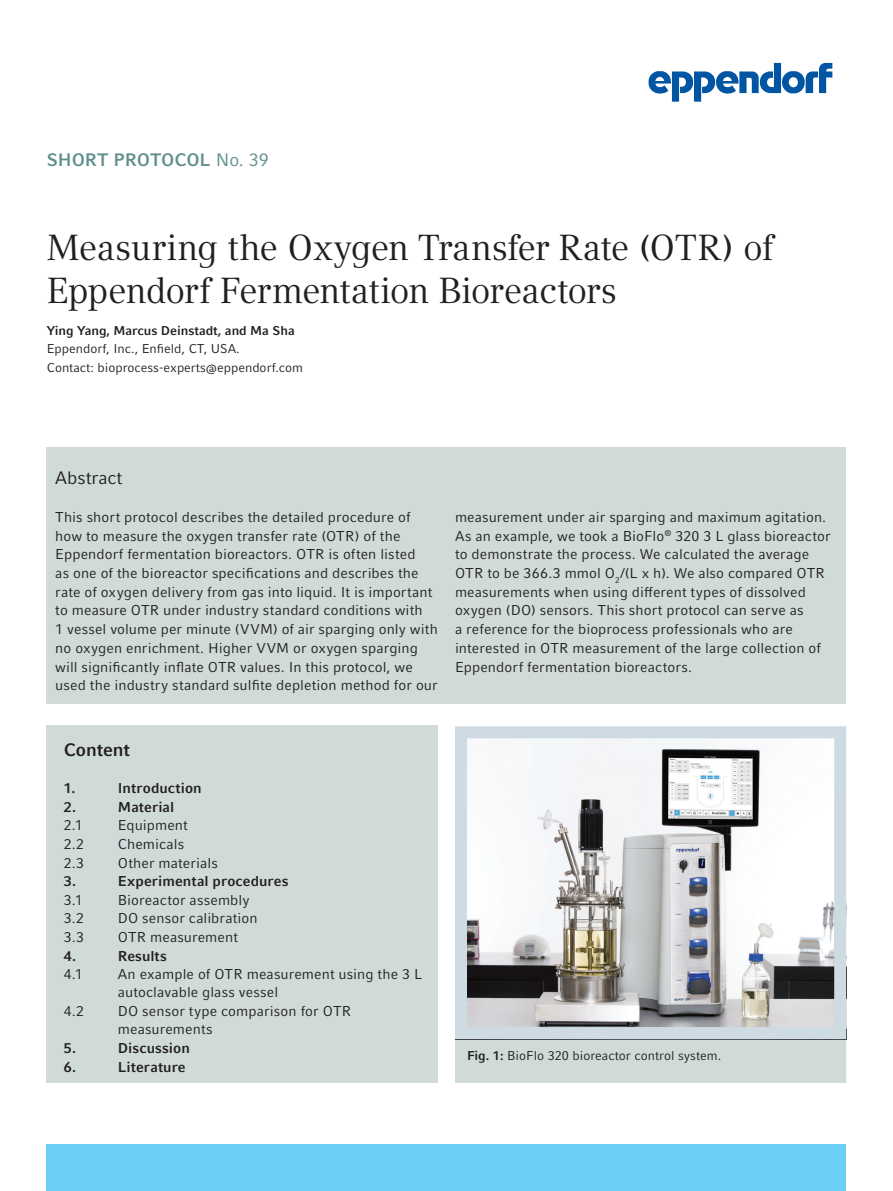
<style>
.page{position:relative;width:893px;height:1191px;background:#fff}
.page>*{position:absolute;margin:0;border:0;box-sizing:border-box;transform-origin:0 0}
.t1{font:36px/43.5px "Compatil Textfor Eppendorf";letter-spacing:-.025em;color:#231f20}
.t2{font:700 18px "Compatil Factfor Eppendorf";letter-spacing:-.005em;color:#62908f}
.t3{font:18px "Compatil Factfor Eppendorf";color:#231f20}
.t4{font:700 18px "Compatil Factfor Eppendorf";letter-spacing:-.005em;color:#231f20}
.t5{font:14.25px/18.8px "Compatil Factfor Eppendorf";letter-spacing:.005em;color:#231f20}
.t6{font:700 14.25px "Compatil Factfor Eppendorf";letter-spacing:.005em;color:#231f20}
.t7{font:12.75px/18.8px "Compatil Factfor Eppendorf";color:#231f20}
.t8{font:700 12.75px "Compatil Factfor Eppendorf";letter-spacing:-.005em;color:#231f20}
.s1{font-weight:400}
.s2{font-weight:700}
</style>
<div class="page">
<img style="left:648px;top:62px;width:185px;height:40px">
<div style="left:47px;top:1144px;width:799px;height:47px;background:#6bcff6"></div>
<div style="left:47px;top:725px;width:391px;height:358px;background:#cfdad9"></div>
<div style="left:47px;top:447px;width:799px;height:256px;background:#cfdad9"></div>
<div style="left:461px;top:1044px;width:379px;height:33px;background:#cfdad9"></div>
<div style="left:455px;top:1038px;width:391px;height:45px;border:12px solid #cfdad9"></div>
<img style="left:468px;top:739px;width:365px;height:287px">
<div style="left:455px;top:726px;width:391px;height:313px;border:12px solid #cfdbe2"></div>
<p class="t2" style="left:47px;top:149px;width:224px">SHORT PROTOCOL <span class="s1">No. 39</span></p>
<h1 class="t1" style="left:47px;top:226px;width:728px">Measuring the Oxygen Transfer Rate (OTR) of<br>Eppendorf Fermentation Bioreactors</h1>
<p class="t8" style="left:47px;top:323px;width:249px">Ying Yang, Marcus Deinstadt, and Ma Sha</p>
<p class="t7" style="left:47px;top:340px;width:258px">Eppendorf, Inc., Enfield, CT, USA.<br>Contact: bioprocess-experts@eppendorf.com</p>
<p class="t3" style="left:55px;top:468px;width:69px">Abstract</p>
<p class="t5" style="left:55px;top:507px;width:384px">This short protocol describes the detailed procedure of how to measure the oxygen transfer rate (OTR) of the Eppendorf fermentation bioreactors. OTR is often listed<br>as one of the bioreactor specifications and describes the rate of oxygen delivery from gas into liquid. It is important to measure OTR under industry standard conditions with<br>1 vessel volume per minute (VVM) of air sparging only with no oxygen enrichment. Higher VVM or oxygen sparging will significantly inflate OTR values. In this protocol, we used the industry standard sulfite depletion method for our</p>
<p class="t5" style="left:455px;top:507px;width:377px">measurement under air sparging and maximum agitation.<br>As an example, we took a BioFlo<sup>®</sup> 320 3 L glass bioreactor to demonstrate the process. We calculated the average OTR to be 366.3 mmol O<sub>2</sub>/(L x h). We also compared OTR measurements when using different types of dissolved oxygen (DO) sensors. This short protocol can serve as<br>a reference for the bioprocess professionals who are interested in OTR measurement of the large collection of Eppendorf fermentation bioreactors.</p>
<p class="t4" style="left:64px;top:739px;width:68px">Content</p>
<p class="t6" style="left:64px;top:779px;width:13px">1.</p>
<p class="t6" style="left:118px;top:779px;width:86px">Introduction</p>
<p class="t6" style="left:64px;top:798px;width:14px">2.</p>
<p class="t6" style="left:118px;top:798px;width:58px">Material</p>
<p class="t5" style="left:64px;top:816px;width:20px">2.1</p>
<p class="t5" style="left:118px;top:816px;width:72px">Equipment</p>
<p class="t5" style="left:64px;top:834px;width:22px">2.2</p>
<p class="t5" style="left:118px;top:834px;width:68px">Chemicals</p>
<p class="t5" style="left:64px;top:853px;width:22px">2.3</p>
<p class="t5" style="left:118px;top:853px;width:102px">Other materials</p>
<p class="t6" style="left:64px;top:872px;width:14px">3.</p>
<p class="t6" style="left:118px;top:872px;width:172px">Experimental procedures</p>
<p class="t5" style="left:64px;top:890px;width:20px">3.1</p>
<p class="t5" style="left:118px;top:890px;width:133px">Bioreactor assembly</p>
<p class="t5" style="left:64px;top:909px;width:22px">3.2</p>
<p class="t5" style="left:118px;top:909px;width:141px">DO sensor calibration</p>
<p class="t5" style="left:64px;top:927px;width:22px">3.3</p>
<p class="t5" style="left:118px;top:927px;width:122px">OTR measurement</p>
<p class="t6" style="left:64px;top:947px;width:14px">4.</p>
<p class="t6" style="left:118px;top:947px;width:51px">Results</p>
<p class="t5" style="left:64px;top:965px;width:20px">4.1</p>
<p class="t5" style="left:118px;top:965px;width:306px;line-height:18px">An example of OTR measurement using the 3 L autoclavable glass vessel</p>
<p class="t5" style="left:64px;top:1001px;width:22px">4.2</p>
<p class="t5" style="left:118px;top:1001px;width:235px">DO sensor type comparison for OTR measurements</p>
<p class="t6" style="left:64px;top:1039px;width:14px">5.</p>
<p class="t6" style="left:118px;top:1039px;width:74px">Discussion</p>
<p class="t6" style="left:64px;top:1058px;width:14px">6.</p>
<p class="t6" style="left:118px;top:1058px;width:69px">Literature</p>
<p class="t7" style="left:467px;top:1045px;width:256px"><span class="s2">Fig. 1:</span> BioFlo 320 bioreactor control system.</p>
</div>
